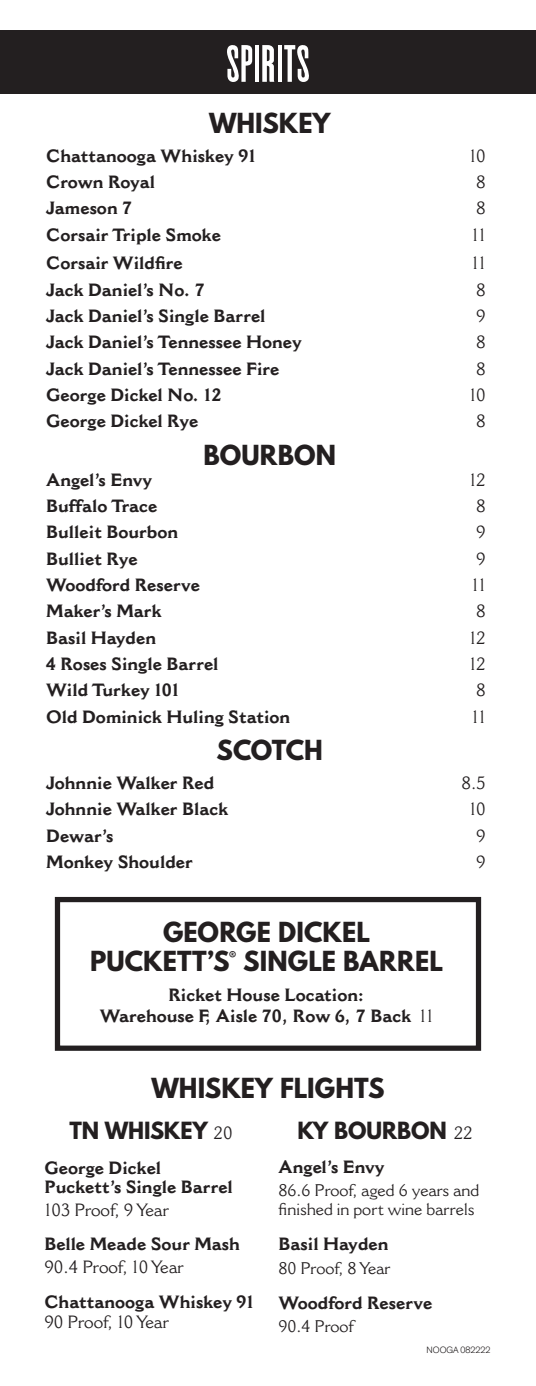
<style>
.page{position:relative;width:536px;height:1386px;background:#fff}
.page>*{position:absolute;margin:0;border:0;box-sizing:border-box;transform-origin:0 0}
.t1{font:extra-condensed 52.5px "MPI Gothic";color:#fff}
.t2{font:700 24.5px/29.4px "League Spartan";letter-spacing:.005em;color:#231f20;text-align:center}
.t3{font:700 21px "League Spartan";letter-spacing:-.01em;color:#231f20}
.t4{font:700 17.5px/18.9px "Cantoria";color:#231f20}
.t5{font:17.5px "Cantoria";color:#231f20}
.t6{font:16.62px/19.2px "Cantoria";color:#231f20}
.t7{font:300 8.75px "Classic Sans";color:#231f20}
.s1{font-weight:400}
.s2{font-family:"Cantoria";font-weight:400;font-size:17.5px}
</style>
<div class="page">
<div style="left:55px;top:897px;width:426px;height:154px;border:5px solid #231f20"></div>
<div style="left:0;top:31px;width:536px;height:63px;background:#231f20"></div>
<h1 class="t1" style="left:226px;top:34px;width:86px">SPIRITS</h1>
<h2 class="t2" style="left:209px;top:108px;width:123px">WHISKEY</h2>
<p class="t4" style="left:46px;top:146px;width:211px">Chattanooga Whiskey 91</p>
<p class="t5" style="left:469px;top:145px;width:18px">10</p>
<p class="t4" style="left:46px;top:172px;width:110px">Crown Royal</p>
<p class="t5" style="left:476px;top:171px;width:11px">8</p>
<p class="t4" style="left:46px;top:199px;width:87px">Jameson 7</p>
<p class="t5" style="left:476px;top:198px;width:11px">8</p>
<p class="t4" style="left:46px;top:225px;width:176px">Corsair Triple Smoke</p>
<p class="t5" style="left:472px;top:224px;width:15px">11</p>
<p class="t4" style="left:46px;top:254px;width:138px">Corsair Wildfire</p>
<p class="t5" style="left:472px;top:253px;width:15px">11</p>
<p class="t4" style="left:46px;top:280px;width:160px">Jack Daniel’s No. 7</p>
<p class="t5" style="left:476px;top:279px;width:11px">8</p>
<p class="t4" style="left:46px;top:306px;width:221px">Jack Daniel’s Single Barrel</p>
<p class="t5" style="left:476px;top:305px;width:11px">9</p>
<p class="t4" style="left:46px;top:333px;width:257px">Jack Daniel’s Tennessee Honey</p>
<p class="t5" style="left:476px;top:332px;width:11px">8</p>
<p class="t4" style="left:46px;top:359px;width:235px">Jack Daniel’s Tennessee Fire</p>
<p class="t5" style="left:476px;top:358px;width:11px">8</p>
<p class="t4" style="left:46px;top:385px;width:177px">George Dickel No. 12</p>
<p class="t5" style="left:469px;top:384px;width:18px">10</p>
<p class="t4" style="left:46px;top:412px;width:154px">George Dickel Rye</p>
<p class="t5" style="left:476px;top:411px;width:11px">8</p>
<h2 class="t2" style="left:203px;top:440px;width:134px">BOURBON</h2>
<p class="t4" style="left:46px;top:470px;width:107px">Angel’s Envy</p>
<p class="t5" style="left:469px;top:469px;width:18px">12</p>
<p class="t4" style="left:46px;top:496px;width:113px">Buffalo Trace</p>
<p class="t5" style="left:476px;top:495px;width:11px">8</p>
<p class="t4" style="left:46px;top:523px;width:134px">Bulleit Bourbon</p>
<p class="t5" style="left:476px;top:522px;width:11px">9</p>
<p class="t4" style="left:46px;top:549px;width:93px">Bulliet Rye</p>
<p class="t5" style="left:476px;top:548px;width:11px">9</p>
<p class="t4" style="left:46px;top:575px;width:155px">Woodford Reserve</p>
<p class="t5" style="left:472px;top:574px;width:15px">11</p>
<p class="t4" style="left:46px;top:602px;width:117px">Maker’s Mark</p>
<p class="t5" style="left:476px;top:601px;width:11px">8</p>
<p class="t4" style="left:46px;top:628px;width:111px">Basil Hayden</p>
<p class="t5" style="left:469px;top:627px;width:18px">12</p>
<p class="t4" style="left:46px;top:655px;width:174px">4 Roses Single Barrel</p>
<p class="t5" style="left:469px;top:653px;width:18px">12</p>
<p class="t4" style="left:46px;top:681px;width:135px">Wild Turkey 101</p>
<p class="t5" style="left:476px;top:680px;width:11px">8</p>
<p class="t4" style="left:46px;top:707px;width:245px">Old Dominick Huling Station</p>
<p class="t5" style="left:472px;top:706px;width:15px">11</p>
<h2 class="t2" style="left:216px;top:735px;width:108px">SCOTCH</h2>
<p class="t4" style="left:46px;top:773px;width:170px">Johnnie Walker Red</p>
<p class="t5" style="left:461px;top:772px;width:26px">8.5</p>
<p class="t4" style="left:46px;top:800px;width:183px">Johnnie Walker Black</p>
<p class="t5" style="left:469px;top:799px;width:18px">10</p>
<p class="t4" style="left:46px;top:826px;width:69px">Dewar’s</p>
<p class="t5" style="left:476px;top:825px;width:11px">9</p>
<p class="t4" style="left:46px;top:852px;width:148px">Monkey Shoulder</p>
<p class="t5" style="left:476px;top:851px;width:11px">9</p>
<h2 class="t2" style="left:90px;top:917px;width:354px">GEORGE DICKEL<br>PUCKETT’S<sup>®</sup> SINGLE BARREL</h2>
<p class="t4" style="left:100px;top:985px;width:335px;line-height:21px;text-align:center">Ricket House Location:<br>Warehouse F, Aisle 70, Row 6, 7 Back <span class="s1">11</span></p>
<h2 class="t2" style="left:151px;top:1073px;width:234px">WHISKEY FLIGHTS</h2>
<p class="t3" style="left:69px;top:1114px;width:165px">TN WHISKEY <span class="s2">20</span></p>
<p class="t4" style="left:44px;top:1158px;width:190px">George Dickel<br>Puckett’s Single Barrel</p>
<p class="t5" style="left:44px;top:1199px;width:126px">103 Proof, 9 Year</p>
<p class="t4" style="left:44px;top:1235px;width:197px">Belle Meade Sour Mash</p>
<p class="t5" style="left:44px;top:1256px;width:141px">90.4 Proof, 10 Year</p>
<p class="t4" style="left:44px;top:1292px;width:211px">Chattanooga Whiskey 91</p>
<p class="t5" style="left:44px;top:1312px;width:126px">90 Proof, 10 Year</p>
<p class="t3" style="left:297px;top:1114px;width:176px">KY BOURBON <span class="s2">22</span></p>
<p class="t4" style="left:278px;top:1157px;width:107px">Angel’s Envy</p>
<p class="t6" style="left:278px;top:1180px;width:202px">86.6 Proof, aged 6 years and finished in port wine barrels</p>
<p class="t4" style="left:278px;top:1235px;width:111px">Basil Hayden</p>
<p class="t6" style="left:278px;top:1258px;width:113px">80 Proof, 8 Year</p>
<p class="t4" style="left:278px;top:1293px;width:155px">Woodford Reserve</p>
<p class="t6" style="left:278px;top:1316px;width:77px">90.4 Proof</p>
<p class="t7" style="left:426px;top:1344px;width:65px">NOOGA 082222</p>
</div>
